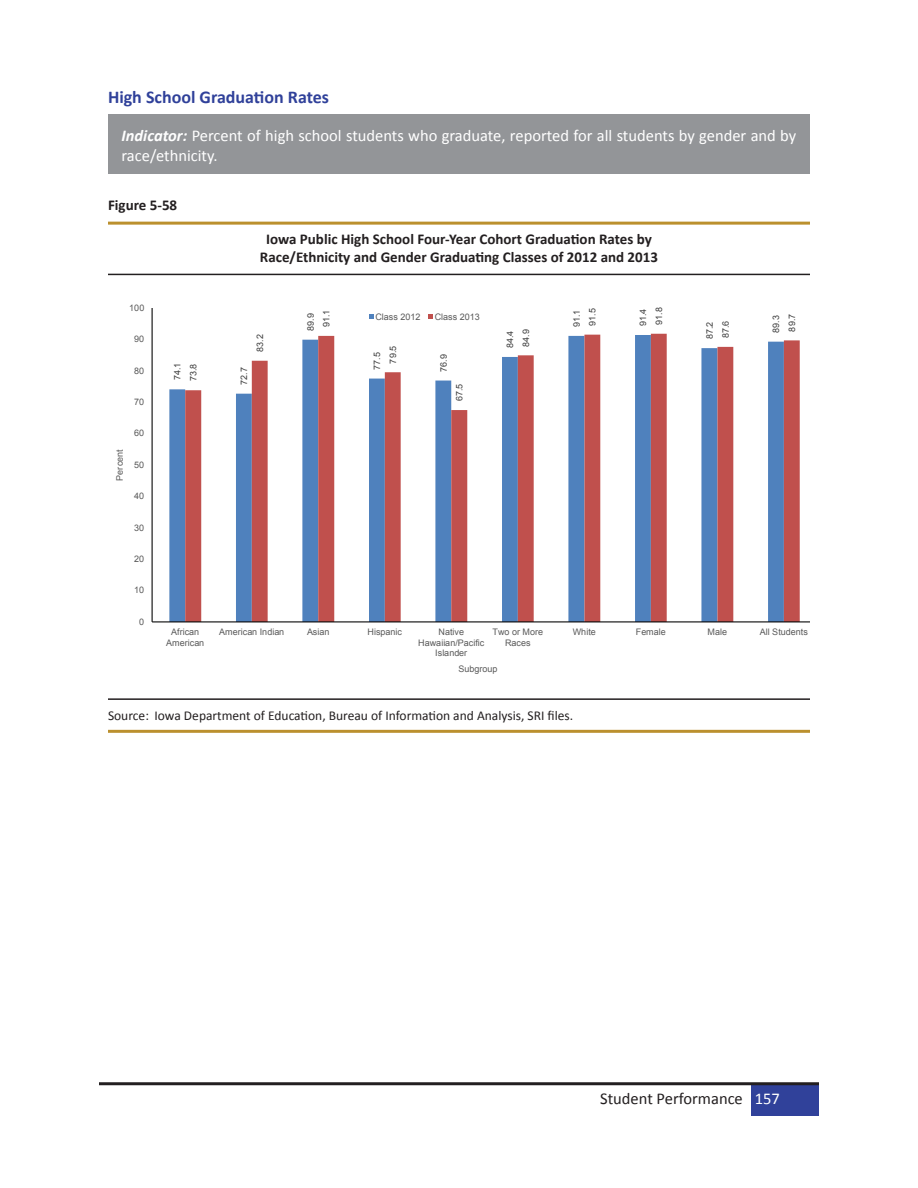
<style>
.page{position:relative;width:918px;height:1188px;background:#fff}
.page>*{position:absolute;margin:0;border:0;box-sizing:border-box;transform-origin:0 0}
.t1{font:700 18px "Calibri";color:#30419a}
.t2{font:16.5px/19.8px "Calibri";color:#fff}
.t3{font:16.5px "Calibri";color:#231f20}
.table_-_title{font:700 15px/18px "Calibri";color:#231f20;text-align:center}
.table_-_head{font:700 15px "Calibri";color:#231f20}
.table_-_notes{font:13.5px "Calibri";color:#231f20}
.t4{font:9px/10.4px "Arial";color:#595959;text-align:center}
.t5{font:9px "Arial";letter-spacing:.005em;color:#404040}
.s1{font-weight:700;font-style:italic}
.s2{color:#fff}
</style>
<div class="page">
<div style="left:108px;top:115px;width:702px;height:59px;background:#939598"></div>
<hr style="left:108px;top:222px;width:702px;height:3px;background:#bb902e">
<hr style="left:108px;top:274px;width:702px;height:1px;background:#231f20">
<div style="left:169px;top:389px;width:16px;height:232px;background:#4f81bd"></div>
<svg style="left:185px;top:334px;width:615px;height:287px"></svg>
<hr style="left:152px;top:308px;width:1px;height:314px;background:#000">
<hr style="left:152px;top:621px;width:658px;height:1px;background:#000">
<svg style="left:369px;top:314px;width:5px;height:5px"></svg>
<svg style="left:429px;top:314px;width:4px;height:5px"></svg>
<hr style="left:108px;top:730px;width:702px;height:3px;background:#bb902e">
<hr style="left:108px;top:698px;width:702px;height:2px;background:#231f20">
<div style="left:751px;top:1085px;width:68px;height:30px;background:#30419a"></div>
<hr style="left:99px;top:1082px;width:720px;height:3px;background:#231f20">
<p class="t1" style="left:108px;top:85px;width:223px">High School Graduation Rates</p>
<p class="t2" style="left:122px;top:125px;width:676px"><span class="s1">Indicator:</span> Percent of high school students who graduate, reported for all students by gender and by race/ethnicity.</p>
<p class="table_-_head" style="left:108px;top:196px;width:71px">Figure 5-58</p>
<p class="table_-_title" style="left:260px;top:230px;width:400px">Iowa Public High School Four-Year Cohort Graduation Rates by<br>Race/Ethnicity and Gender Graduating Classes of 2012 and 2013</p>
<p class="t4" style="left:129px;top:303px;width:17px">100</p>
<p class="t4" style="left:134px;top:334px;width:12px">90</p>
<p class="t4" style="left:134px;top:365px;width:12px">80</p>
<p class="t4" style="left:134px;top:397px;width:12px">70</p>
<p class="t4" style="left:115px;top:481px;width:33px;rotate:-90deg">Percent</p>
<p class="t4" style="left:134px;top:428px;width:12px">60</p>
<p class="t4" style="left:134px;top:459px;width:12px">50</p>
<p class="t4" style="left:134px;top:491px;width:12px">40</p>
<p class="t4" style="left:134px;top:522px;width:12px">30</p>
<p class="t4" style="left:134px;top:554px;width:12px">20</p>
<p class="t4" style="left:134px;top:585px;width:12px">10</p>
<p class="t4" style="left:139px;top:616px;width:7px">0</p>
<p class="t5" style="left:187px;top:381px;width:19px;rotate:-90deg">73.8</p>
<p class="t5" style="left:172px;top:380px;width:19px;rotate:-90deg">74.1</p>
<p class="t5" style="left:238px;top:385px;width:19px;rotate:-90deg">72.7</p>
<p class="t5" style="left:254px;top:352px;width:19px;rotate:-90deg">83.2</p>
<p class="t5" style="left:305px;top:331px;width:19px;rotate:-90deg">89.9</p>
<p class="t5" style="left:321px;top:327px;width:19px;rotate:-90deg">91.1</p>
<p class="t4" style="left:375px;top:311px;width:46px">Class 2012</p>
<p class="t4" style="left:435px;top:311px;width:46px">Class 2013</p>
<p class="t5" style="left:387px;top:364px;width:19px;rotate:-90deg">79.5</p>
<p class="t5" style="left:371px;top:370px;width:19px;rotate:-90deg">77.5</p>
<p class="t5" style="left:438px;top:372px;width:19px;rotate:-90deg">76.9</p>
<p class="t5" style="left:454px;top:401px;width:19px;rotate:-90deg">67.5</p>
<p class="t5" style="left:504px;top:348px;width:19px;rotate:-90deg">84.4</p>
<p class="t5" style="left:520px;top:347px;width:19px;rotate:-90deg">84.9</p>
<p class="t5" style="left:587px;top:326px;width:19px;rotate:-90deg">91.5</p>
<p class="t5" style="left:653px;top:325px;width:19px;rotate:-90deg">91.8</p>
<p class="t5" style="left:571px;top:327px;width:19px;rotate:-90deg">91.1</p>
<p class="t5" style="left:637px;top:326px;width:19px;rotate:-90deg">91.4</p>
<p class="t5" style="left:720px;top:338px;width:19px;rotate:-90deg">87.6</p>
<p class="t5" style="left:786px;top:332px;width:19px;rotate:-90deg">89.7</p>
<p class="t5" style="left:704px;top:339px;width:19px;rotate:-90deg">87.2</p>
<p class="t5" style="left:770px;top:333px;width:19px;rotate:-90deg">89.3</p>
<p class="t4" style="left:166px;top:627px;width:39px">African<br>American</p>
<p class="t4" style="left:219px;top:627px;width:66px">American Indian</p>
<p class="t4" style="left:307px;top:627px;width:24px">Asian</p>
<p class="t4" style="left:368px;top:627px;width:36px">Hispanic</p>
<p class="t4" style="left:418px;top:627px;width:68px">Native<br>Hawaiian/Pacific<br>Islander</p>
<p class="t4" style="left:493px;top:627px;width:52px">Two or More<br>Races</p>
<p class="t4" style="left:573px;top:627px;width:25px">White</p>
<p class="t4" style="left:636px;top:627px;width:32px">Female</p>
<p class="t4" style="left:708px;top:627px;width:21px">Male</p>
<p class="t4" style="left:760px;top:627px;width:50px">All Students</p>
<p class="t4" style="left:458px;top:664px;width:41px">Subgroup</p>
<p class="table_-_notes" style="left:108px;top:707px;width:467px">Source: Iowa Department of Education, Bureau of Information and Analysis, SRI files.</p>
<h2 class="t3" style="left:600px;top:1088px;width:181px">Student Performance <span class="s2">157</span></h2>
</div>
